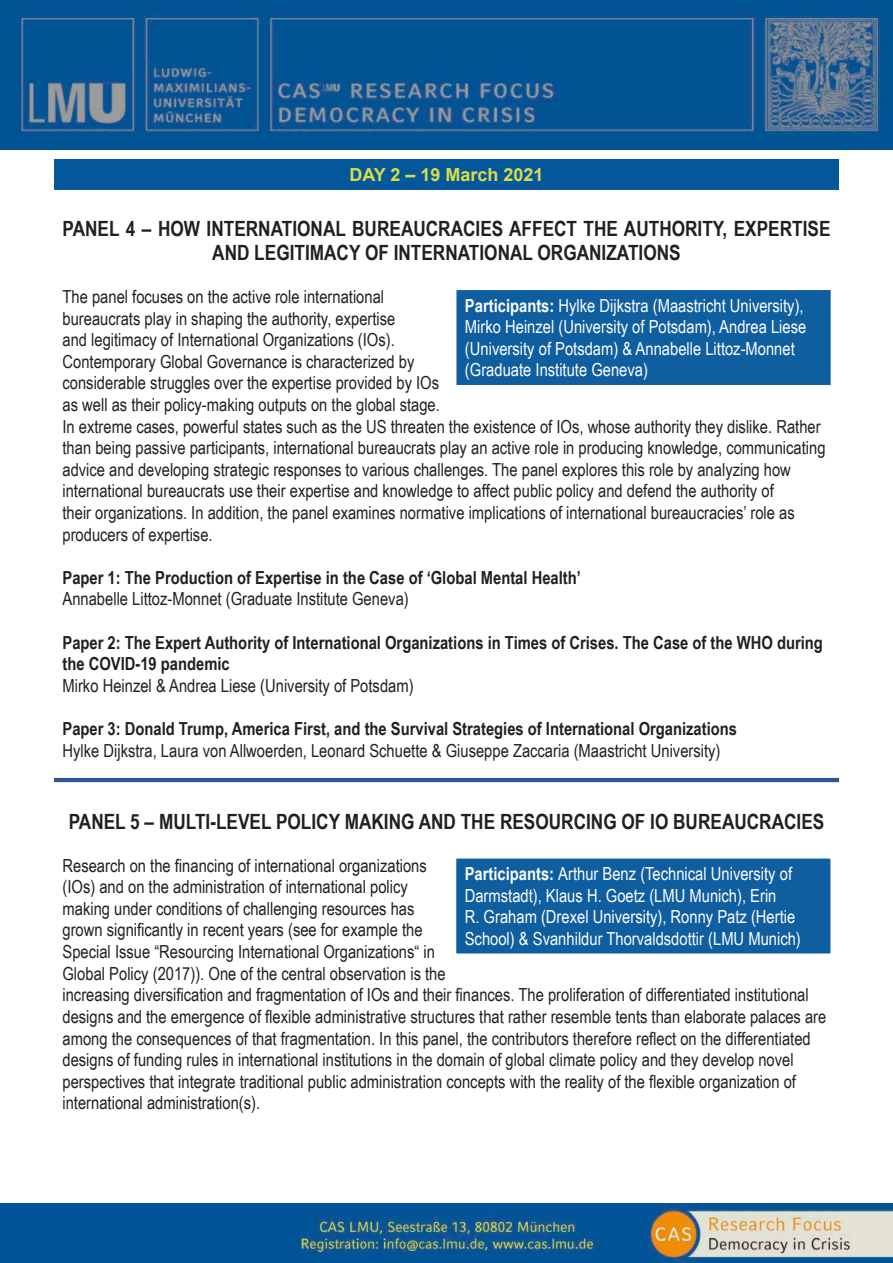
<style>
.page{position:relative;width:893px;height:1263px;background:#fff}
.page>*{position:absolute;margin:0;border:0;box-sizing:border-box;transform-origin:0 0}
.t1{font:700 21px/24px "Arial Narrow";color:#231f20;text-align:center}
.t2{font:18px/21.6px "Arial Narrow";color:#231f20}
.t3{font:18px/21.6px "Arial Narrow";color:#fff}
.t4{font:700 18px/21.6px "Arial Narrow";color:#231f20}
.t5{font:700 18px "Arial";color:#e3e344}
.s1{font-weight:700}
</style>
<div class="page">
<img style="left:0;top:0;width:893px;height:150px">
<img style="left:0;top:1204px;width:893px;height:59px">
<div style="left:54px;top:159px;width:785px;height:31px;background:#05579c"></div>
<div style="left:452px;top:286px;width:383px;height:103px;background:#0f5ea0"></div>
<div style="left:448px;top:282px;width:391px;height:111px;border:9px solid #fff"></div>
<hr style="left:54px;top:778px;width:785px;height:4px;background:#305593">
<div style="left:452px;top:854px;width:383px;height:104px;background:#0f5ea0"></div>
<div style="left:448px;top:850px;width:391px;height:112px;border:9px solid #fff"></div>
<p class="t5" style="left:349px;top:163px;width:196px">DAY 2 – 19 March 2021</p>
<p class="t1" style="left:63px;top:216px;width:769px">PANEL 4 – HOW INTERNATIONAL BUREAUCRACIES AFFECT THE AUTHORITY, EXPERTISE<br>AND LEGITIMACY OF INTERNATIONAL ORGANIZATIONS</p>
<p class="t3" style="left:465px;top:294px;width:343px"><span class="s1">Participants:</span> Hylke Dijkstra (Maastricht University), Mirko Heinzel (University of Potsdam), Andrea Liese (University of Potsdam) &amp; Annabelle Littoz-Monnet (Graduate Institute Geneva)</p>
<p class="t2" style="left:63px;top:285px;width:765px">The panel focuses on the active role international<br>bureaucrats play in shaping the authority, expertise<br>and legitimacy of International Organizations (IOs).<br>Contemporary Global Governance is characterized by<br>considerable struggles over the expertise provided by IOs<br>as well as their policy-making outputs on the global stage.<br>In extreme cases, powerful states such as the US threaten the existence of IOs, whose authority they dislike. Rather than being passive participants, international bureaucrats play an active role in producing knowledge, communicating advice and developing strategic responses to various challenges. The panel explores this role by analyzing how international bureaucrats use their expertise and knowledge to affect public policy and defend the authority of<br>their organizations. In addition, the panel examines normative implications of international bureaucracies’ role as producers of expertise.</p>
<p class="t4" style="left:63px;top:566px;width:520px">Paper 1: The Production of Expertise in the Case of ‘Global Mental Health’</p>
<p class="t2" style="left:63px;top:588px;width:348px">Annabelle Littoz-Monnet (Graduate Institute Geneva)</p>
<p class="t4" style="left:63px;top:631px;width:762px">Paper 2: The Expert Authority of International Organizations in Times of Crises. The Case of the WHO during the COVID-19 pandemic</p>
<p class="t2" style="left:63px;top:674px;width:353px">Mirko Heinzel &amp; Andrea Liese (University of Potsdam)</p>
<p class="t4" style="left:63px;top:717px;width:676px">Paper 3: Donald Trump, America First, and the Survival Strategies of International Organizations</p>
<p class="t2" style="left:63px;top:739px;width:659px">Hylke Dijkstra, Laura von Allwoerden, Leonard Schuette &amp; Giuseppe Zaccaria (Maastricht University)</p>
<p class="t1" style="left:69px;top:808px;width:757px">PANEL 5 – MULTI-LEVEL POLICY MAKING AND THE RESOURCING OF IO BUREAUCRACIES</p>
<p class="t3" style="left:465px;top:862px;width:338px"><span class="s1">Participants:</span> Arthur Benz (Technical University of Darmstadt), Klaus H. Goetz (LMU Munich), Erin<br>R. Graham (Drexel University), Ronny Patz (Hertie School) &amp; Svanhildur Thorvaldsdottir (LMU Munich)</p>
<p class="t2" style="left:63px;top:854px;width:765px">Research on the financing of international organizations<br>(IOs) and on the administration of international policy<br>making under conditions of challenging resources has<br>grown significantly in recent years (see for example the<br>Special Issue “Resourcing International Organizations“ in<br>Global Policy (2017)). One of the central observation is the<br>increasing diversification and fragmentation of IOs and their finances. The proliferation of differentiated institutional designs and the emergence of flexible administrative structures that rather resemble tents than elaborate palaces are among the consequences of that fragmentation. In this panel, the contributors therefore reflect on the differentiated designs of funding rules in international institutions in the domain of global climate policy and they develop novel perspectives that integrate traditional public administration concepts with the reality of the flexible organization of international administration(s).</p>
</div>
